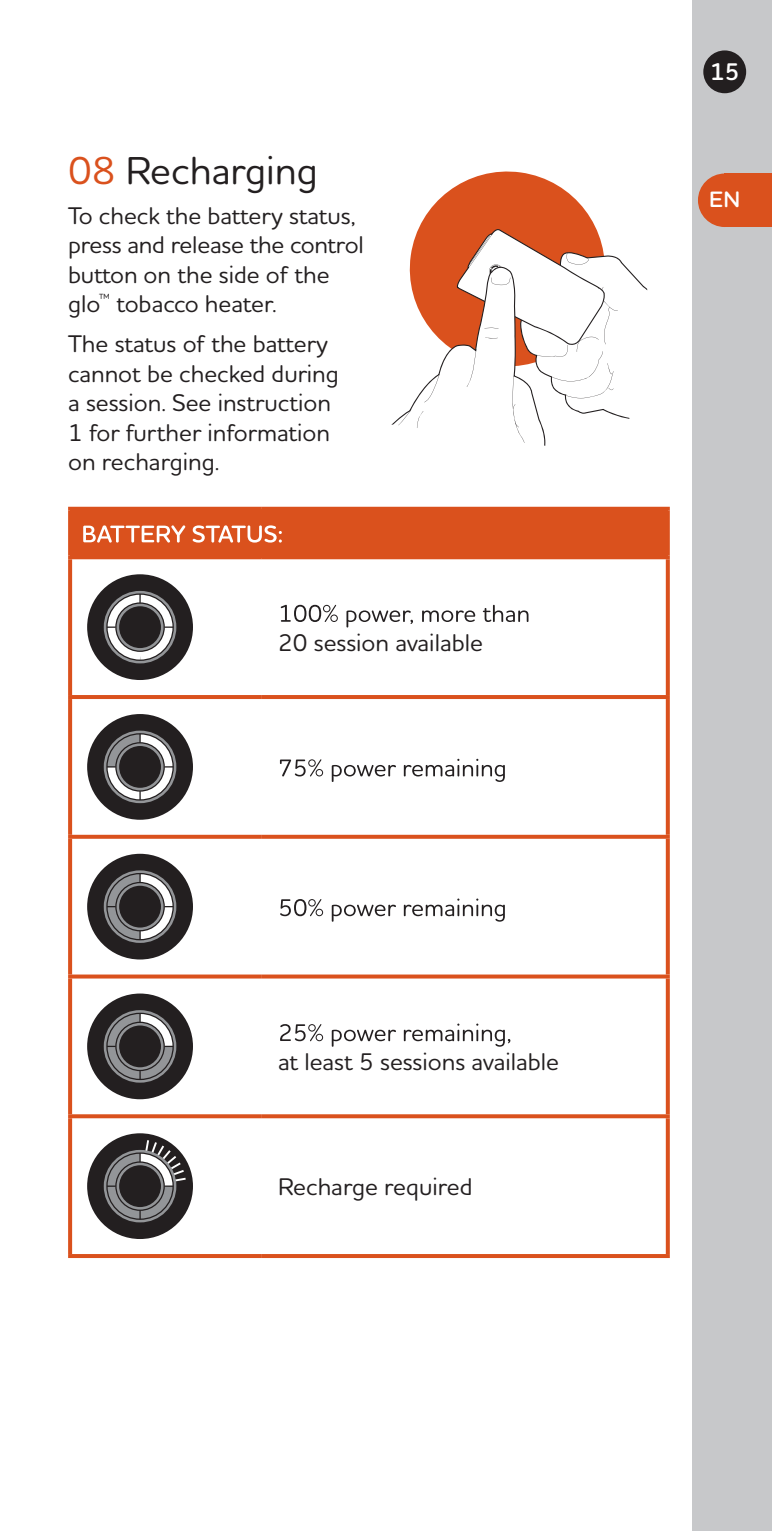
<style>
.page{position:relative;width:772px;height:1531px;background:#fff}
.page>*{position:absolute;margin:0;border:0;box-sizing:border-box;transform-origin:0 0}
.t1{font:500 39.6px "Houschka Rounded";color:#231f20}
.t2{font:500 24.4px/29.6px "Houschka Rounded";color:#231f20}
.t3{font:600 24.4px "Houschka Rounded";color:#fff}
.t4{font:600 22.8px "Houschka Rounded";color:#fff}
.s1{color:#da511d}
</style>
<div class="page">
<div style="left:70px;top:509px;width:597px;height:48px;background:#da511d"></div>
<hr style="left:68px;top:507px;width:193px;height:4px;background:#da511d">
<svg style="left:68px;top:511px;width:2px;height:44px"></svg>
<hr style="left:261px;top:507px;width:408px;height:4px;background:#da511d">
<hr style="left:665px;top:511px;width:4px;height:44px;background:#da511d">
<hr style="left:68px;top:555px;width:193px;height:4px;background:#da511d">
<svg style="left:68px;top:559px;width:4px;height:136px"></svg>
<hr style="left:261px;top:555px;width:408px;height:4px;background:#da511d">
<svg style="left:665px;top:559px;width:4px;height:136px"></svg>
<hr style="left:68px;top:695px;width:193px;height:4px;background:#da511d">
<svg style="left:68px;top:699px;width:4px;height:136px"></svg>
<hr style="left:261px;top:695px;width:408px;height:4px;background:#da511d">
<svg style="left:665px;top:699px;width:4px;height:136px"></svg>
<svg style="left:68px;top:835px;width:193px;height:4px"></svg>
<svg style="left:68px;top:839px;width:4px;height:135px"></svg>
<svg style="left:261px;top:835px;width:408px;height:4px;background:#db5a28"></svg>
<svg style="left:665px;top:839px;width:4px;height:135px"></svg>
<svg style="left:68px;top:974px;width:193px;height:4px"></svg>
<svg style="left:68px;top:978px;width:4px;height:136px"></svg>
<svg style="left:261px;top:974px;width:408px;height:4px;background:#de673a"></svg>
<svg style="left:665px;top:978px;width:4px;height:136px"></svg>
<svg style="left:68px;top:1114px;width:193px;height:4px"></svg>
<svg style="left:68px;top:1118px;width:4px;height:136px"></svg>
<svg style="left:261px;top:1114px;width:408px;height:4px;background:#dc5d2c"></svg>
<svg style="left:665px;top:1118px;width:4px;height:136px"></svg>
<hr style="left:68px;top:1254px;width:193px;height:4px;background:#da511d">
<hr style="left:261px;top:1254px;width:408px;height:4px;background:#da511d">
<svg style="left:83px;top:525px;width:199px;height:17px"></svg>
<div style="left:87px;top:574px;width:106px;height:106px;background:#231f20;border-radius:50%"></div>
<svg style="left:104px;top:591px;width:72px;height:72px"></svg>
<svg style="left:280px;top:605px;width:248px;height:22px"></svg>
<div style="left:87px;top:714px;width:106px;height:106px;background:#231f20;border-radius:50%"></div>
<svg style="left:104px;top:731px;width:72px;height:72px"></svg>
<svg style="left:280px;top:759px;width:224px;height:23px"></svg>
<div style="left:87px;top:854px;width:106px;height:105px;background:#231f20;border-radius:50%"></div>
<svg style="left:104px;top:870px;width:72px;height:73px"></svg>
<svg style="left:280px;top:898px;width:224px;height:24px"></svg>
<div style="left:87px;top:993px;width:106px;height:106px;background:#231f20;border-radius:50%"></div>
<svg style="left:104px;top:1010px;width:72px;height:72px"></svg>
<svg style="left:280px;top:1023px;width:230px;height:24px"></svg>
<div style="left:87px;top:1133px;width:106px;height:106px;background:#231f20;border-radius:50%"></div>
<svg style="left:104px;top:1138px;width:84px;height:84px"></svg>
<svg style="left:391px;top:171px;width:257px;height:275px"></svg>
<div style="left:692px;top:0;width:79px;height:1531px;background:#c7c8ca"></div>
<div style="left:724px;top:173px;width:47px;height:54px;background:#da511d"></div>
<div style="left:697px;top:173px;width:54px;height:54px;background:#da511d;border-radius:50%"></div>
<div style="left:702px;top:50px;width:43px;height:43px;background:#231f20;border-radius:50%"></div>
<h1 class="t1" style="left:68px;top:144px;width:251px"><span class="s1">08</span> Recharging</h1>
<p class="t2" style="left:68px;top:200px;width:297px">To check the battery status, press and release the control button on the side of the glo<sup>™</sup> tobacco heater.</p>
<p class="t2" style="left:68px;top:328px;width:272px">The status of the battery cannot be checked during a session. See instruction<br>1 for further information on recharging.</p>
<p class="t2" style="left:278px;top:627px;width:206px">20 session available</p>
<p class="t3" style="left:709px;top:56px;width:31px">15</p>
<p class="t4" style="left:708px;top:184px;width:33px">EN</p>
<p class="t2" style="left:278px;top:1046px;width:282px">at least 5 sessions available</p>
<p class="t2" style="left:278px;top:1171px;width:196px">Recharge required</p>
</div>
